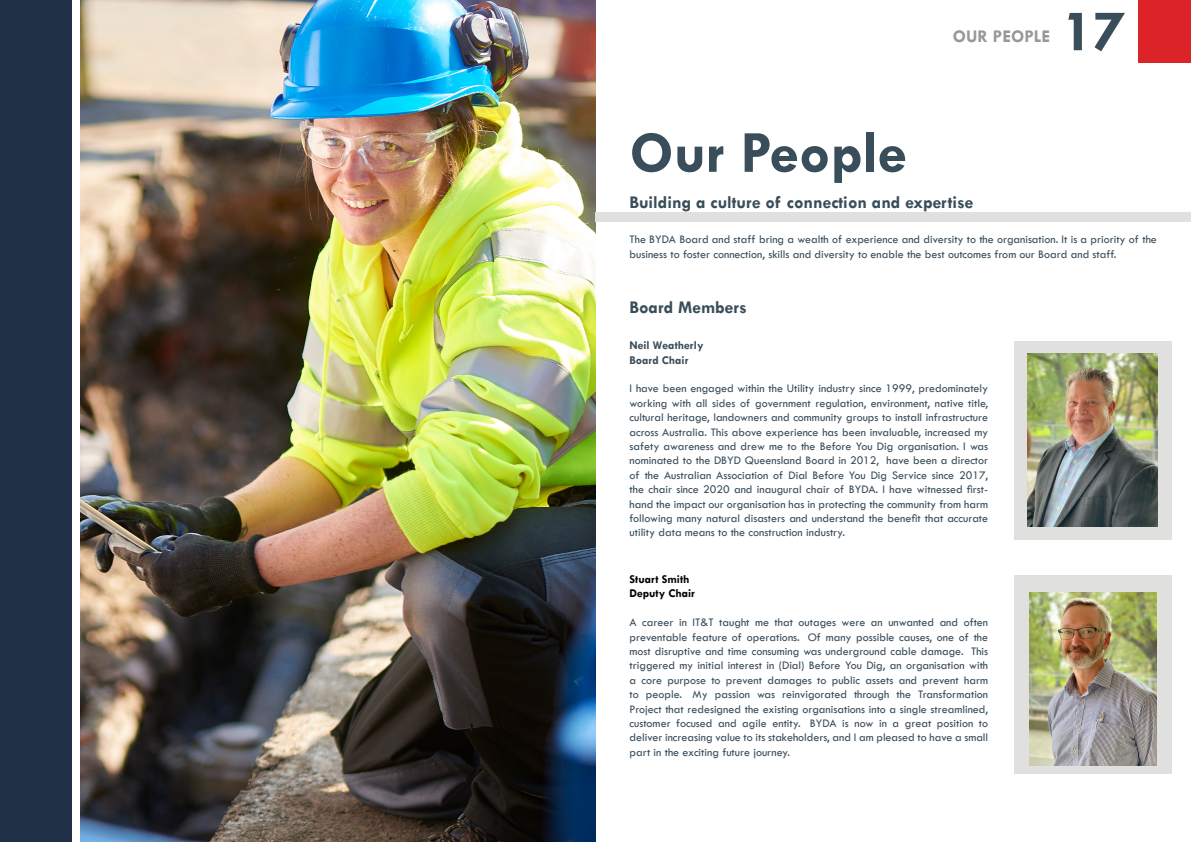
<style>
.page{position:relative;width:1191px;height:842px;background:#fff}
.page>*{position:absolute;margin:0;border:0;box-sizing:border-box;transform-origin:0 0}
.t1{font:700 60px "Tw Cen";color:#394d5a}
.t2{font:700 18px "Tw Cen";color:#394d5a}
.t3{font:700 18px "Tw Cen";color:#989897}
.t4{font:12px/14.4px "Tw Cen";color:#394d5a;text-align:justify}
.t5{font:700 12px/14.4px "Tw Cen";color:#394d5a}
.t6{font:700 12px/14.4px "Tw Cen";color:#000}
</style>
<div class="page">
<div style="left:1138px;top:0;width:53px;height:63px;background:#db2328"></div>
<div style="left:0;top:0;width:396px;height:842px;background:#203147"></div>
<div style="left:72px;top:1px;width:369px;height:841px;background:#fff"></div>
<img style="left:81px;top:0;width:514px;height:842px">
<div style="left:1014px;top:575px;width:157px;height:198px;background:#e0e0df"></div>
<div style="left:595px;top:213px;width:596px;height:9px;background:#e0e0df"></div>
<div style="left:1014px;top:341px;width:157px;height:198px;background:#e0e0df"></div>
<img style="left:1027px;top:354px;width:130px;height:173px">
<img style="left:1029px;top:593px;width:128px;height:172px">
<h2 class="t3" style="left:952px;top:26px;width:99px">OUR PEOPLE</h2>
<h1 class="t1" style="left:1062px;top:-5px;width:65px">17</h1>
<h1 class="t1" style="left:629px;top:117px;width:279px">Our People</h1>
<h2 class="t2" style="left:629px;top:191px;width:345px">Building a culture of connection and expertise</h2>
<p class="t4" style="left:629px;top:232px;width:529px">The BYDA Board and staff bring a wealth of experience and diversity to the organisation. It is a priority of the business to foster connection, skills and diversity to enable the best outcomes from our Board and staff.</p>
<h2 class="t2" style="left:629px;top:296px;width:119px">Board Members</h2>
<p class="t5" style="left:629px;top:338px;width:75px">Neil Weatherly<br>Board Chair</p>
<p class="t4" style="left:629px;top:381px;width:360px">I have been engaged within the Utility industry since 1999, predominately working with all sides of government regulation, environment, native title, cultural heritage, landowners and community groups to install infrastructure across Australia. This above experience has been invaluable, increased my safety awareness and drew me to the Before You Dig organisation. I was nominated to the DBYD Queensland Board in 2012, have been a director of the Australian Association of Dial Before You Dig Service since 2017, the chair since 2020 and inaugural chair of BYDA. I have witnessed first&shy;hand the impact our organisation has in protecting the community from harm following many natural disasters and understand the benefit that accurate utility data means to the construction industry.</p>
<p class="t6" style="left:629px;top:572px;width:67px">Stuart Smith<br>Deputy Chair</p>
<p class="t4" style="left:629px;top:615px;width:360px">A career in IT&amp;T taught me that outages were an unwanted and often preventable feature of operations. Of many possible causes, one of the most disruptive and time consuming was underground cable damage. This triggered my initial interest in (Dial) Before You Dig, an organisation with a core purpose to prevent damages to public assets and prevent harm to people. My passion was reinvigorated through the Transformation Project that redesigned the existing organisations into a single streamlined, customer focused and agile entity. BYDA is now in a great position to deliver increasing value to its stakeholders, and I am pleased to have a small part in the exciting future journey.</p>
</div>
